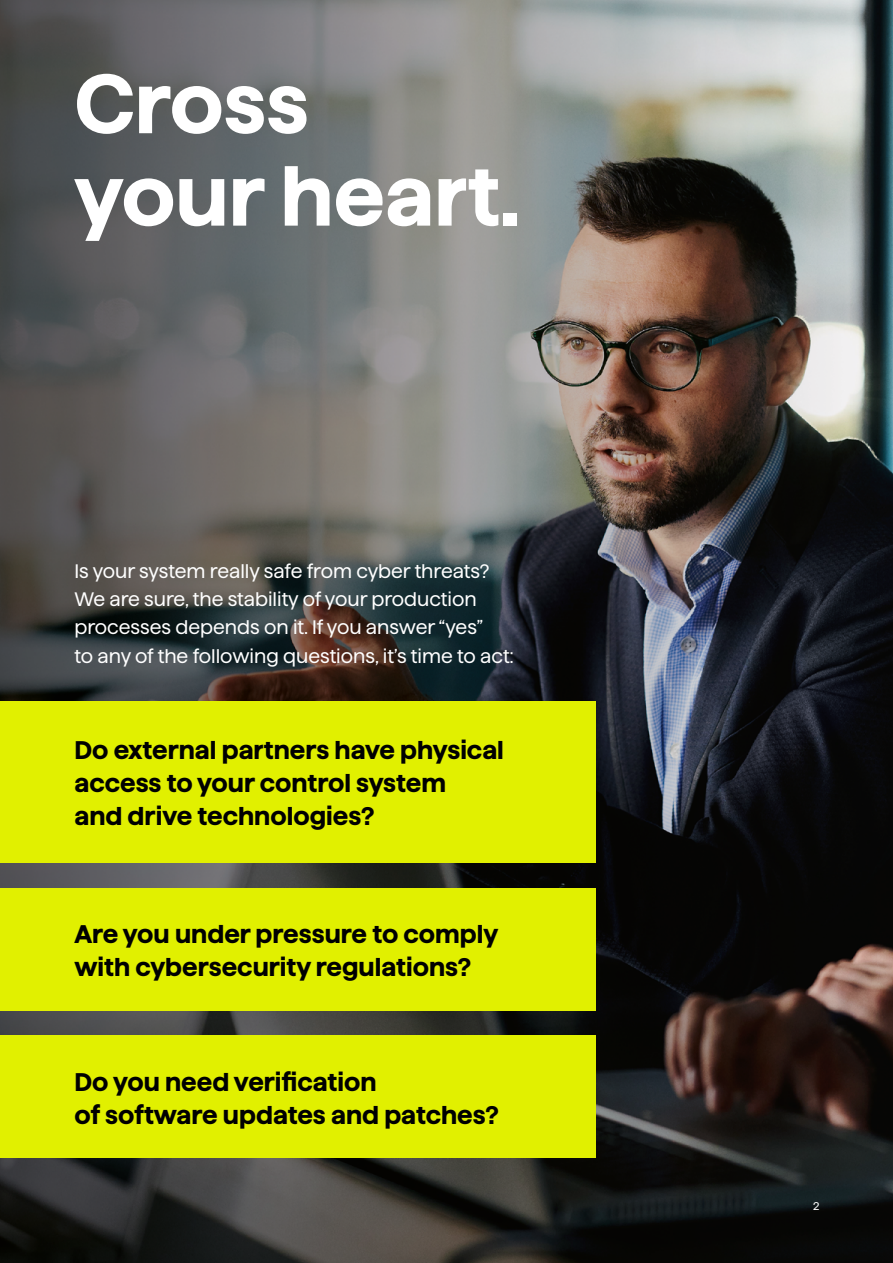
<style>
.page{position:relative;width:893px;height:1263px;background:#fff}
.page>*{position:absolute;margin:0;border:0;box-sizing:border-box;transform-origin:0 0}
.t1{font:700 84px/92.4px "Innomotics Haffer SQ";color:#fff}
.t2{font:700 25.5px/33.2px "Innomotics Haffer SQ";color:#000}
.t3{font:19.5px/28.3px "Innomotics Haffer SQ";color:#fff}
.t4{font:11.25px "Innomotics Haffer SQ";color:#fff}
</style>
<div class="page">
<img style="left:0;top:0;width:893px;height:1263px">
<div style="left:0;top:701px;width:595px;height:161px;background:#e1f000"></div>
<div style="left:0;top:888px;width:595px;height:122px;background:#e1f000"></div>
<div style="left:0;top:1035px;width:595px;height:123px;background:#e1f000"></div>
<h1 class="t1" style="left:74px;top:50px;width:447px">Cross<br>your heart.</h1>
<p class="t3" style="left:74px;top:555px;width:441px">Is your system really safe from cyber threats?<br>We are sure, the stability of your production processes depends on it. If you answer “yes”<br>to any of the following questions, it’s time to act:</p>
<p class="t2" style="left:74px;top:731px;width:431px">Do external partners have physical access to your control system<br>and drive technologies?</p>
<p class="t2" style="left:74px;top:915px;width:425px">Are you under pressure to comply with cybersecurity regulations?</p>
<p class="t2" style="left:74px;top:1063px;width:426px">Do you need verification<br>of software updates and patches?</p>
<p class="t4" style="left:813px;top:1198px;width:8px">2</p>
</div>
